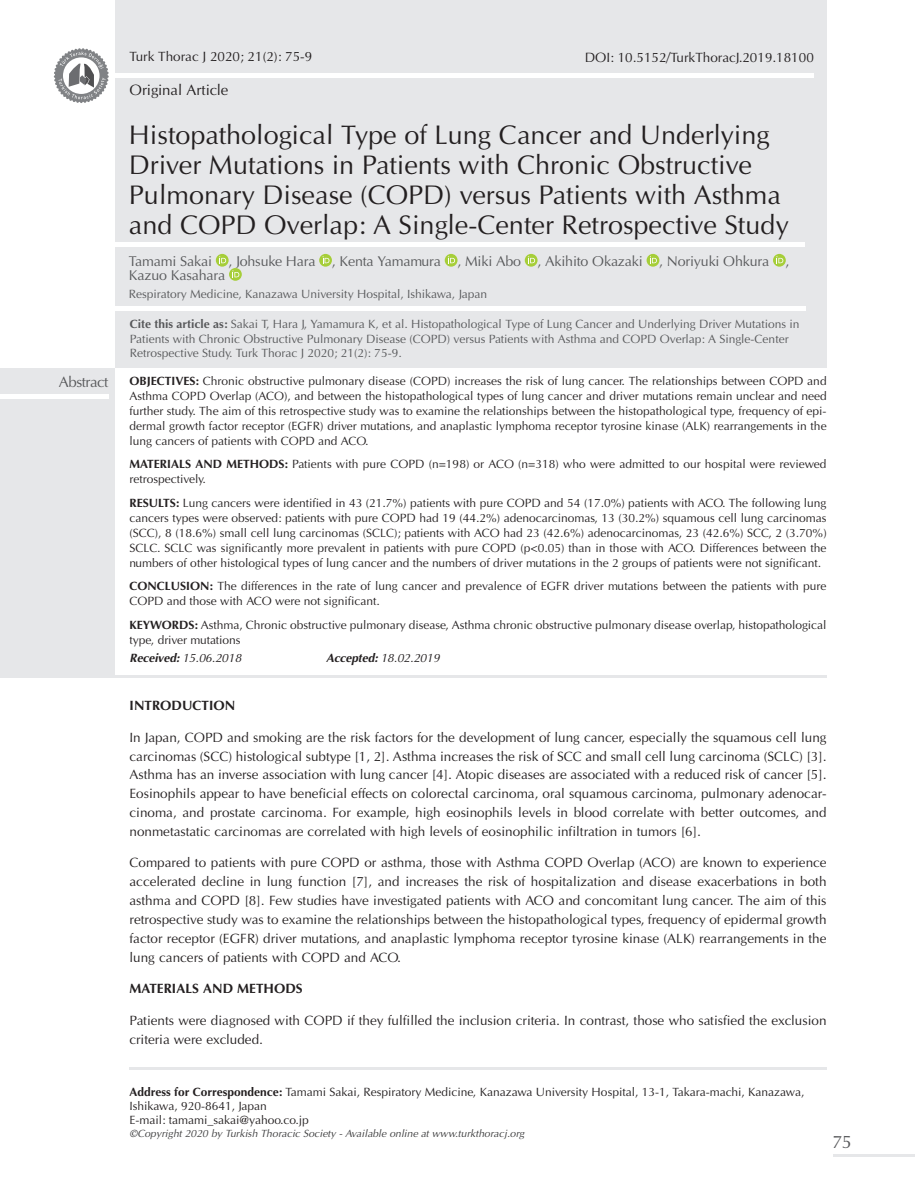
<style>
.page{position:relative;width:915px;height:1191px;background:#fff}
.page>*{position:absolute;margin:0;border:0;box-sizing:border-box;transform-origin:0 0}
.t1{font:27px/30px "Optima Normal Tr";color:#231f20}
.t2{font:18px "Optima Normal Tr";color:#57585a}
.t3{font:15px "Optima Normal Tr";color:#231f20}
.t4{font:15px "Optima Normal Tr";letter-spacing:-.03em;color:#57585a}
.t5{font:14.25px/14.1px "Optima Normal Tr";letter-spacing:-.01em;color:#57585a}
.t6{font:13.5px/18.8px "Optima Normal Tr";color:#231f20;text-align:justify}
.t7{font:13.5px "Optima Bold Tr";color:#231f20}
.t8{font:12px/15px "Optima Normal Tr";color:#231f20}
.t9{font:12px/14.4px "Optima Normal Tr";color:#57585a}
.t10{font:12px "Optima Italic Tr";letter-spacing:-.01em;color:#231f20}
.t11{font:10.5px "Optima Italic Tr";color:#3e3e3f}
.s1{font-family:"Optima Bold Tr"}
.s2{font-family:"Optima Tr";font-weight:700;font-style:italic}
</style>
<div class="page">
<div style="left:115px;top:0;width:711px;height:368px;background:#e6e7e9"></div>
<svg style="left:216px;top:254px;width:12px;height:13px"></svg>
<svg style="left:219px;top:256px;width:7px;height:7px"></svg>
<svg style="left:319px;top:254px;width:13px;height:13px"></svg>
<svg style="left:322px;top:256px;width:7px;height:7px"></svg>
<svg style="left:444px;top:254px;width:13px;height:13px"></svg>
<svg style="left:448px;top:256px;width:7px;height:7px"></svg>
<svg style="left:524px;top:254px;width:13px;height:13px"></svg>
<svg style="left:528px;top:256px;width:7px;height:7px"></svg>
<svg style="left:646px;top:254px;width:13px;height:13px"></svg>
<svg style="left:649px;top:256px;width:7px;height:7px"></svg>
<svg style="left:772px;top:254px;width:13px;height:13px"></svg>
<svg style="left:776px;top:256px;width:7px;height:7px"></svg>
<svg style="left:229px;top:268px;width:13px;height:13px"></svg>
<svg style="left:232px;top:270px;width:7px;height:7px"></svg>
<hr style="left:4px;top:74px;width:809px;height:4px;background:#fff">
<svg style="left:53px;top:48px;width:56px;height:55px"></svg>
<hr style="left:0;top:242px;width:804px;height:4px;background:#fff">
<hr style="left:129px;top:1066px;width:697px;height:3px;background:#e6e7e9">
<hr style="left:833px;top:1154px;width:81px;height:2px;background:#e6e7e9">
<div style="left:0;top:306px;width:805px;height:5px;background:#fff"></div>
<div style="left:0;top:368px;width:115px;height:309px;background:#e6e7e9"></div>
<div style="left:0;top:394px;width:108px;height:5px;background:#fff"></div>
<hr style="left:0;top:675px;width:826px;height:3px;background:#e6e7e9">
<p class="t4" style="left:59px;top:373px;width:51px">Abstract</p>
<p class="t6" style="left:129px;top:47px;width:184px">Turk Thorac J 2020; 21(2): 75-9</p>
<p class="t3" style="left:129px;top:81px;width:100px">Original Article</p>
<p class="t1" style="left:129px;top:119px;width:661px">Histopathological Type of Lung Cancer and Underlying Driver Mutations in Patients with Chronic Obstructive Pulmonary Disease (COPD) versus Patients with Asthma and COPD Overlap: A Single-Center Retrospective Study</p>
<p class="t6" style="left:584px;top:48px;width:230px">DOI: 10.5152/TurkThoracJ.2019.18100</p>
<p class="t5" style="left:129px;top:254px;width:662px">Tamami Sakai , Johsuke Hara , Kenta Yamamura , Miki Abo , Akihito Okazaki , Noriyuki Ohkura ,<br>Kazuo Kasahara</p>
<p class="t9" style="left:129px;top:287px;width:359px">Respiratory Medicine, Kanazawa University Hospital, Ishikawa, Japan</p>
<p class="t9" style="left:130px;top:317px;width:670px"><span class="s1">Cite this article as:</span> Sakai T, Hara J, Yamamura K, et al. Histopathological Type of Lung Cancer and Underlying Driver Mutations in<br>Patients with Chronic Obstructive Pulmonary Disease (COPD) versus Patients with Asthma and COPD Overlap: A Single-Center<br>Retrospective Study. Turk Thorac J 2020; 21(2): 75-9.</p>
<p class="t8" style="left:129px;top:373px;width:698px;text-align:justify"><span class="s1">OBJECTIVES:</span> Chronic obstructive pulmonary disease (COPD) increases the risk of lung cancer. The relationships between COPD and Asthma COPD Overlap (ACO), and between the histopathological types of lung cancer and driver mutations remain unclear and need further study. The aim of this retrospective study was to examine the relationships between the histopathological type, frequency of epi&shy;dermal growth factor receptor (EGFR) driver mutations, and anaplastic lymphoma receptor tyrosine kinase (ALK) rearrangements in the lung cancers of patients with COPD and ACO.</p>
<p class="t8" style="left:129px;top:456px;width:698px"><span class="s1">MATERIALS AND METHODS:</span> Patients with pure COPD (n=198) or ACO (n=318) who were admitted to our hospital were reviewed retrospectively.</p>
<p class="t8" style="left:129px;top:495px;width:698px;text-align:justify"><span class="s1">RESULTS:</span> Lung cancers were identified in 43 (21.7%) patients with pure COPD and 54 (17.0%) patients with ACO. The following lung cancers types were observed: patients with pure COPD had 19 (44.2%) adenocarcinomas, 13 (30.2%) squamous cell lung carcinomas (SCC), 8 (18.6%) small cell lung carcinomas (SCLC); patients with ACO had 23 (42.6%) adenocarcinomas, 23 (42.6%) SCC, 2 (3.70%)<br>SCLC. SCLC was significantly more prevalent in patients with pure COPD (p&lt;0.05) than in those with ACO. Differences between the numbers of other histological types of lung cancer and the numbers of driver mutations in the 2 groups of patients were not significant.</p>
<p class="t8" style="left:129px;top:578px;width:698px"><span class="s1">CONCLUSION:</span> The differences in the rate of lung cancer and prevalence of EGFR driver mutations between the patients with pure<br>COPD and those with ACO were not significant.</p>
<p class="t8" style="left:129px;top:617px;width:698px"><span class="s1">KEYWORDS:</span> Asthma, Chronic obstructive pulmonary disease, Asthma chronic obstructive pulmonary disease overlap, histopathological type, driver mutations</p>
<p class="t10" style="left:129px;top:651px;width:113px"><span class="s2">Received:</span> 15.06.2018</p>
<p class="t10" style="left:326px;top:651px;width:115px"><span class="s2">Accepted:</span> 18.02.2019</p>
<p class="t7" style="left:129px;top:697px;width:107px">INTRODUCTION</p>
<p class="t6" style="left:129px;top:728px;width:698px">In Japan, COPD and smoking are the risk factors for the development of lung cancer, especially the squamous cell lung carcinomas (SCC) histological subtype [1, 2]. Asthma increases the risk of SCC and small cell lung carcinoma (SCLC) [3].<br>Asthma has an inverse association with lung cancer [4]. Atopic diseases are associated with a reduced risk of cancer [5].<br>Eosinophils appear to have beneficial effects on colorectal carcinoma, oral squamous carcinoma, pulmonary adenocar&shy;cinoma, and prostate carcinoma. For example, high eosinophils levels in blood correlate with better outcomes, and nonmetastatic carcinomas are correlated with high levels of eosinophilic infiltration in tumors [6].</p>
<p class="t6" style="left:129px;top:853px;width:698px">Compared to patients with pure COPD or asthma, those with Asthma COPD Overlap (ACO) are known to experience accelerated decline in lung function [7], and increases the risk of hospitalization and disease exacerbations in both asthma and COPD [8]. Few studies have investigated patients with ACO and concomitant lung cancer. The aim of this retrospective study was to examine the relationships between the histopathological types, frequency of epidermal growth factor receptor (EGFR) driver mutations, and anaplastic lymphoma receptor tyrosine kinase (ALK) rearrangements in the lung cancers of patients with COPD and ACO.</p>
<p class="t7" style="left:129px;top:980px;width:174px">MATERIALS AND METHODS</p>
<p class="t6" style="left:129px;top:1010px;width:698px">Patients were diagnosed with COPD if they fulfilled the inclusion criteria. In contrast, those who satisfied the exclusion criteria were excluded.</p>
<p class="t8" style="left:129px;top:1084px;width:676px;line-height:14.4px"><span class="s1">Address for Correspondence:</span> Tamami Sakai, Respiratory Medicine, Kanazawa University Hospital, 13-1, Takara-machi, Kanazawa,<br>Ishikawa, 920-8641, Japan<br>E-mail: tamami_sakai@yahoo.co.jp</p>
<p class="t11" style="left:129px;top:1127px;width:396px">©Copyright 2020 by Turkish Thoracic Society - Available online at www.turkthoracj.org</p>
<p class="t2" style="left:832px;top:1131px;width:21px">75</p>
</div>
